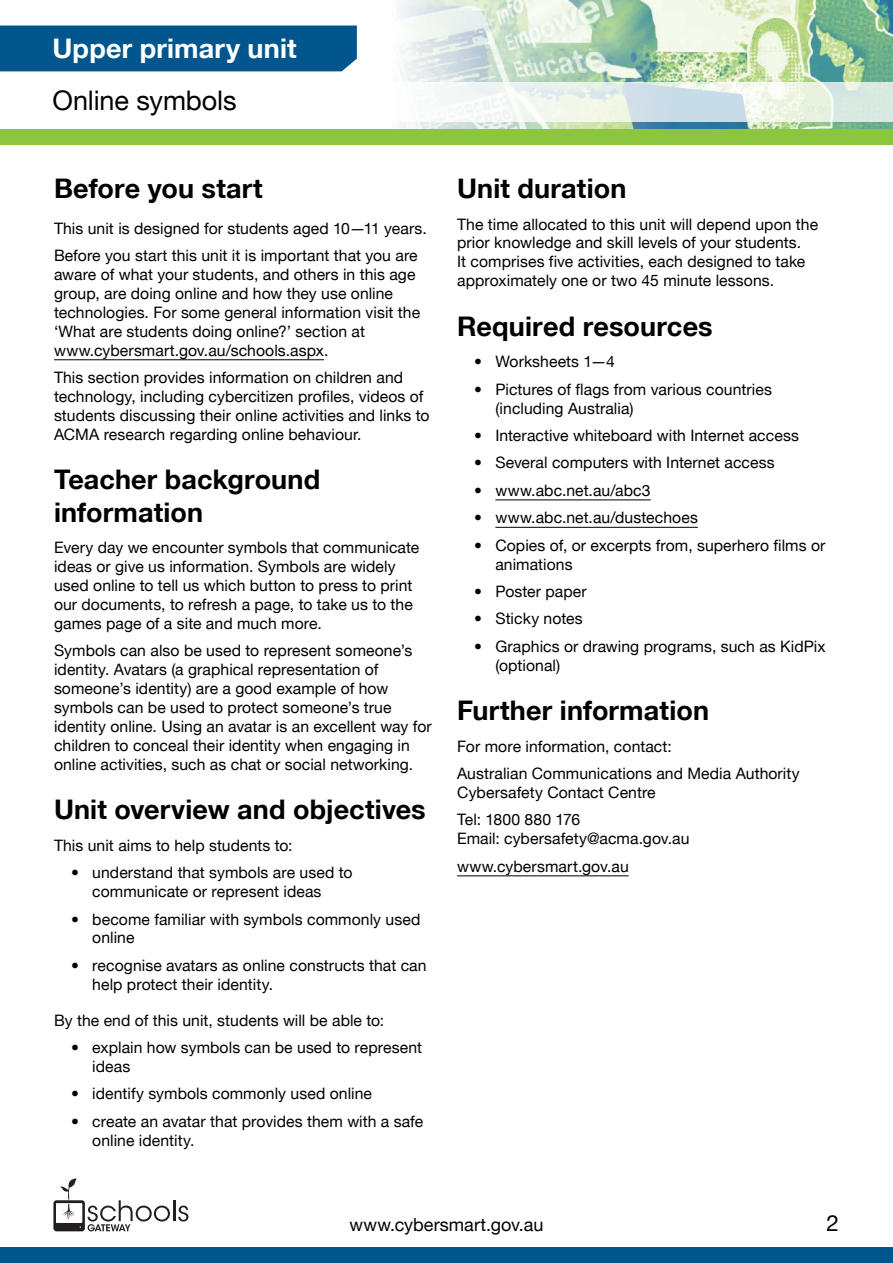
<style>
.page{position:relative;width:893px;height:1263px;background:#fff}
.page>*{position:absolute;margin:0;border:0;box-sizing:border-box;transform-origin:0 0}
.Content_Header{font:700 27px/32.4px "Helvetica Neue LT";letter-spacing:.005em;color:#000}
.t1{font:700 27px "Helvetica Neue LT";letter-spacing:.005em;color:#fff}
.t2{font:27px "Helvetica Neue LT";letter-spacing:-.005em;color:#000}
.t3{font:22.5px "Helvetica Neue LT";color:#000}
.t4{font:18px "Helvetica Neue LT";color:#000}
.Content_Copy{font:15.75px/18.9px "Helvetica Neue LT";letter-spacing:.005em;color:#000}
.Content_Copy_Last_Pa{font:15.75px/18.9px "Helvetica Neue LT";letter-spacing:.005em;color:#000}
.Content_Bullet_Point{font:15.75px/18.9px "Helvetica Neue LT";letter-spacing:.005em;color:#000}
</style>
<div class="page">
<img style="left:0;top:0;width:893px;height:129px">
<div style="left:0;top:1248px;width:893px;height:15px;background:#00568d"></div>
<div style="left:0;top:129px;width:893px;height:16px;background:#8cc640"></div>
<svg style="left:0;top:82px;width:893px;height:39px"></svg>
<div style="left:0;top:26px;width:357px;height:45px;background:#00568d"></div>
<hr style="left:54px;top:359px;width:270px;height:1px;background:#000">
<hr style="left:495px;top:499px;width:156px;height:1px;background:#000">
<hr style="left:495px;top:527px;width:203px;height:1px;background:#000">
<hr style="left:457px;top:875px;width:172px;height:1px;background:#000">
<svg style="left:53px;top:1178px;width:117px;height:53px"></svg>
<hr style="left:173px;top:1200px;width:2px;height:21px;background:#231f20">
<svg style="left:178px;top:1205px;width:10px;height:16px"></svg>
<h1 class="t1" style="left:53px;top:31px;width:246px">Upper primary unit</h1>
<h1 class="t2" style="left:53px;top:84px;width:186px">Online symbols</h1>
<h1 class="Content_Header" style="left:54px;top:171px;width:210px">Before you start</h1>
<p class="Content_Copy" style="left:54px;top:219px;width:374px">This unit is designed for students aged 10—11 years.</p>
<p class="Content_Copy" style="left:54px;top:246px;width:368px">Before you start this unit it is important that you are aware of what your students, and others in this age group, are doing online and how they use online technologies. For some general information visit the ‘What are students doing online?’ section at www.cybersmart.gov.au/schools.aspx.</p>
<p class="Content_Copy_Last_Pa" style="left:54px;top:368px;width:377px">This section provides information on children and technology, including cybercitizen profiles, videos of students discussing their online activities and links to ACMA research regarding online behaviour.</p>
<h1 class="Content_Header" style="left:54px;top:463px;width:268px">Teacher background information</h1>
<p class="Content_Copy" style="left:54px;top:538px;width:367px">Every day we encounter symbols that communicate ideas or give us information. Symbols are widely used online to tell us which button to press to print our documents, to refresh a page, to take us to the games page of a site and much more.</p>
<p class="Content_Copy_Last_Pa" style="left:54px;top:641px;width:379px">Symbols can also be used to represent someone’s identity. Avatars (a graphical representation of someone’s identity) are a good example of how symbols can be used to protect someone’s true identity online. Using an avatar is an excellent way for children to conceal their identity when engaging in online activities, such as chat or social networking.</p>
<h1 class="Content_Header" style="left:54px;top:793px;width:373px">Unit overview and objectives</h1>
<p class="Content_Copy" style="left:54px;top:835px;width:240px">This unit aims to help students to:</p>
<p class="Content_Bullet_Point" style="left:92px;top:863px;width:262px;text-indent:-21px">• understand that symbols are used to communicate or represent ideas</p>
<p class="Content_Bullet_Point" style="left:92px;top:909px;width:330px;text-indent:-21px">• become familiar with symbols commonly used online</p>
<p class="Content_Bullet_Point" style="left:92px;top:955px;width:336px;text-indent:-21px">• recognise avatars as online constructs that can help protect their identity.</p>
<p class="Content_Copy" style="left:54px;top:1010px;width:332px">By the end of this unit, students will be able to:</p>
<p class="Content_Bullet_Point" style="left:92px;top:1038px;width:331px;text-indent:-21px">• explain how symbols can be used to represent ideas</p>
<p class="Content_Bullet_Point" style="left:71px;top:1084px;width:302px">• identify symbols commonly used online</p>
<p class="Content_Bullet_Point" style="left:92px;top:1111px;width:332px;text-indent:-21px">• create an avatar that provides them with a safe online identity.</p>
<h1 class="Content_Header" style="left:457px;top:171px;width:171px">Unit duration</h1>
<p class="Content_Copy_Last_Pa" style="left:457px;top:214px;width:363px">The time allocated to this unit will depend upon the prior knowledge and skill levels of your students.<br>It comprises five activities, each designed to take approximately one or two 45 minute lessons.</p>
<h1 class="Content_Header" style="left:457px;top:309px;width:257px">Required resources</h1>
<p class="Content_Bullet_Point" style="left:474px;top:352px;width:142px">• Worksheets 1—4</p>
<p class="Content_Bullet_Point" style="left:495px;top:379px;width:278px;text-indent:-21px">• Pictures of flags from various countries (including Australia)</p>
<p class="Content_Bullet_Point" style="left:474px;top:426px;width:326px">• Interactive whiteboard with Internet access</p>
<p class="Content_Bullet_Point" style="left:474px;top:453px;width:302px">• Several computers with Internet access</p>
<p class="Content_Bullet_Point" style="left:474px;top:481px;width:178px">• www.abc.net.au/abc3</p>
<p class="Content_Bullet_Point" style="left:474px;top:508px;width:225px">• www.abc.net.au/dustechoes</p>
<p class="Content_Bullet_Point" style="left:495px;top:535px;width:332px;text-indent:-21px">• Copies of, or excerpts from, superhero films or animations</p>
<p class="Content_Bullet_Point" style="left:474px;top:582px;width:114px">• Poster paper</p>
<p class="Content_Bullet_Point" style="left:474px;top:609px;width:110px">• Sticky notes</p>
<p class="Content_Bullet_Point" style="left:495px;top:636px;width:332px;text-indent:-21px">• Graphics or drawing programs, such as KidPix (optional)</p>
<h1 class="Content_Header" style="left:457px;top:694px;width:253px">Further information</h1>
<p class="Content_Copy" style="left:457px;top:736px;width:216px">For more information, contact:</p>
<p class="Content_Copy" style="left:457px;top:764px;width:344px">Australian Communications and Media Authority<br>Cybersafety Contact Centre</p>
<p class="Content_Copy" style="left:457px;top:810px;width:234px">Tel: 1800 880 176<br>Email: cybersafety@acma.gov.au</p>
<p class="Content_Copy" style="left:457px;top:856px;width:173px">www.cybersmart.gov.au</p>
<p class="t4" style="left:350px;top:1214px;width:195px">www.cybersmart.gov.au</p>
<h2 class="t3" style="left:826px;top:1209px;width:14px">2</h2>
</div>
